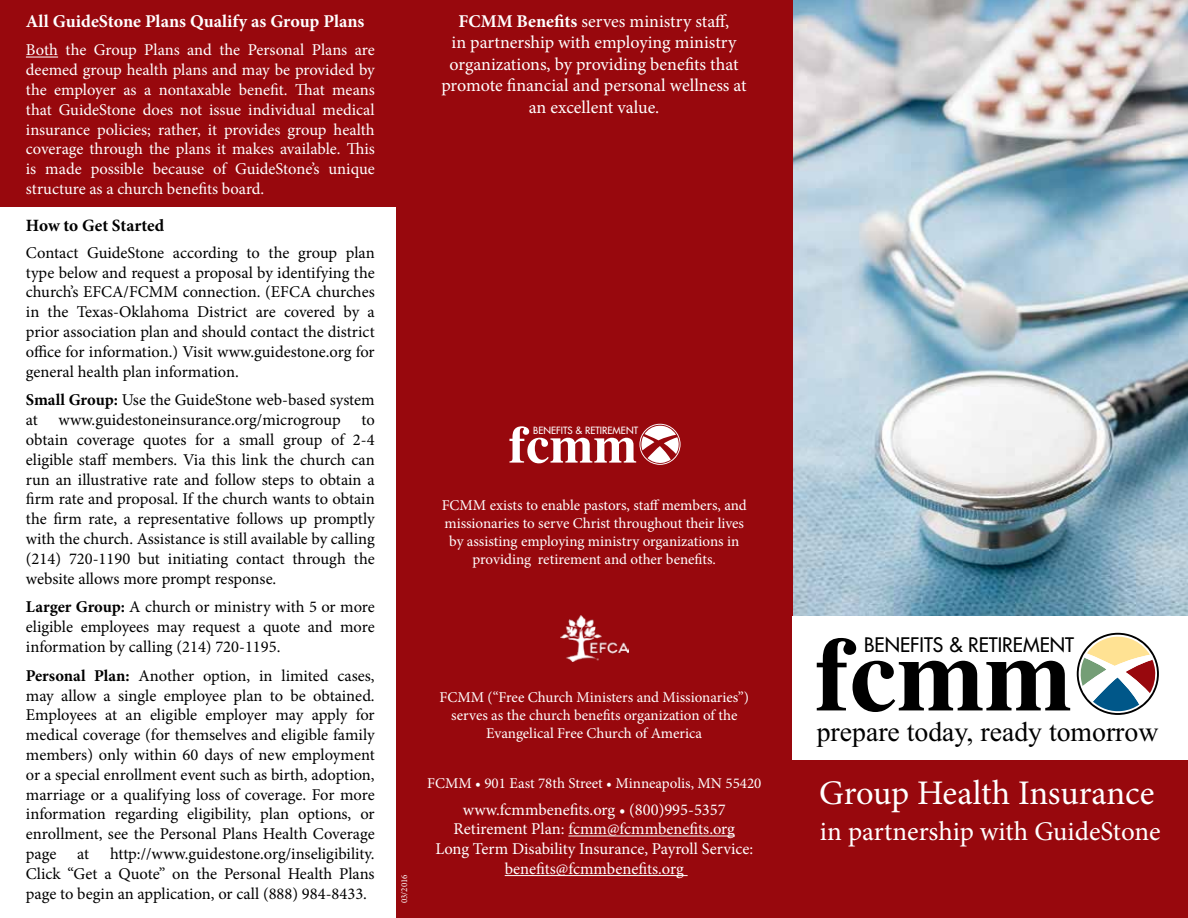
<style>
.page{position:relative;width:1188px;height:918px;background:#fff}
.page>*{position:absolute;margin:0;border:0;box-sizing:border-box;transform-origin:0 0}
.t1{font:34.5px "Minion Pro";letter-spacing:-.01em;color:#fff}
.t2{font:27.75px "Times New Roman";color:#000}
.t3{font:27px "Minion Pro";color:#fff}
.t4{font:500 19.5px "Futura Std";color:#000}
.t5{font:18px/21.6px "Minion Pro";color:#fff;text-align:center}
.t6{font:700 18px "Minion Pro";color:#fff}
.t7{font:700 17.25px "Minion Pro";letter-spacing:-.005em;color:#000}
.t8{font:16.5px/19.8px "Minion Pro";color:#000;text-align:justify}
.t9{font:16.5px/19.8px "Minion Pro";color:#fff;text-align:justify}
.t10{font:15px/18px "Minion Pro";color:#fff;text-align:center}
.t11{font:500 9.75px "Futura Std";color:#fff}
.t12{font:9px "Minion Pro";color:#fff}
.s1{font-weight:700}
</style>
<div class="page">
<img style="left:792px;top:0;width:396px;height:616px">
<div style="left:775px;top:758px;width:413px;height:160px;background:#98080d"></div>
<div style="left:396px;top:0;width:396px;height:918px;background:#98080d"></div>
<svg style="left:509px;top:424px;width:172px;height:41px"></svg>
<img style="left:561px;top:616px;width:67px;height:46px">
<div style="left:0;top:0;width:396px;height:206px;background:#98080d"></div>
<div style="left:792px;top:616px;width:396px;height:143px;background:#fff"></div>
<svg style="left:817px;top:638px;width:253px;height:74px"></svg>
<svg style="left:1077px;top:633px;width:82px;height:82px"></svg>
<hr style="left:26px;top:57px;width:32px;height:1px;background:#fff">
<hr style="left:568px;top:836px;width:167px;height:1px;background:#fff">
<hr style="left:505px;top:875px;width:183px;height:1px;background:#fff">
<p class="t6" style="left:26px;top:8px;width:340px">All GuideStone Plans Qualify as Group Plans</p>
<p class="t9" style="left:26px;top:40px;width:350px">Both the Group Plans and the Personal Plans are deemed group health plans and may be provided by the employer as a nontaxable benefit. That means that GuideStone does not issue individual medical insurance policies; rather, it provides group health coverage through the plans it makes available. This is made possible because of GuideStone’s unique structure as a church benefits board.</p>
<p class="t7" style="left:26px;top:213px;width:140px">How to Get Started</p>
<p class="t8" style="left:26px;top:243px;width:350px">Contact GuideStone according to the group plan type below and request a proposal by identifying the church’s EFCA/FCMM connection. (EFCA churches in the Texas-Oklahoma District are covered by a prior association plan and should contact the district office for information.) Visit www.guidestone.org for general health plan information.</p>
<p class="t8" style="left:26px;top:390px;width:350px"><span class="s1">Small Group:</span> Use the GuideStone web-based system at</p>
<p class="t8" style="left:59px;top:410px;width:284px">www.guidestoneinsurance.org/microgroup</p>
<p class="t8" style="left:26px;top:410px;width:350px;text-indent:335px">to obtain coverage quotes for a small group of 2-4 eligible staff members. Via this link the church can run an illustrative rate and follow steps to obtain a firm rate and proposal. If the church wants to obtain the firm rate, a representative follows up promptly with the church. Assistance is still available by calling (214) 720-1190 but initiating contact through the website allows more prompt response.</p>
<p class="t8" style="left:26px;top:597px;width:350px"><span class="s1">Larger Group:</span> A church or ministry with 5 or more eligible employees may request a quote and more information by calling (214) 720-1195.</p>
<p class="t8" style="left:26px;top:666px;width:350px"><span class="s1">Personal Plan:</span> Another option, in limited cases, may allow a single employee plan to be obtained.<br>Employees at an eligible employer may apply for medical coverage (for themselves and eligible family members) only within 60 days of new employment or a special enrollment event such as birth, adoption, marriage or a qualifying loss of coverage. For more information regarding eligibility, plan options, or enrollment, see the Personal Plans Health Coverage page</p>
<p class="t8" style="left:26px;top:844px;width:350px;text-indent:84px">http://www.guidestone.org/inseligibility.<br>Click “Get a Quote” on the Personal Health Plans page to begin an application, or call (888) 984-8433.</p>
<p class="t8" style="left:77px;top:844px;width:13px">at</p>
<p class="t5" style="left:441px;top:10px;width:307px"><span class="s1">FCMM Benefits</span> serves ministry staff,<br>in partnership with employing ministry organizations, by providing benefits that promote financial and personal wellness at an excellent value.</p>
<p class="t11" style="left:533px;top:424px;width:106px">BENEFITS &amp; RETIREMENT</p>
<p class="t10" style="left:442px;top:497px;width:307px">FCMM exists to enable pastors, staff members, and missionaries to serve Christ throughout their lives by assisting employing ministry organizations in providing retirement and other benefits.</p>
<p class="t12" style="left:398px;top:903px;width:30px;rotate:-90deg">03/2016</p>
<p class="t10" style="left:440px;top:688px;width:311px">FCMM (“Free Church Ministers and Missionaries”) serves as the church benefits organization of the<br>Evangelical Free Church of America</p>
<p class="t10" style="left:427px;top:774px;width:336px">FCMM • 901 East 78th Street • Minneapolis, MN 55420</p>
<p class="t9" style="left:435px;top:799px;width:319px;text-align:center">www.fcmmbenefits.org • (800)995-5357<br>Retirement Plan: fcmm@fcmmbenefits.org Long Term Disability Insurance, Payroll Service: benefits@fcmmbenefits.org</p>
<p class="t4" style="left:864px;top:633px;width:211px">BENEFITS &amp; RETIREMENT</p>
<h2 class="t2" style="left:817px;top:713px;width:343px">prepare today, ready tomorrow</h2>
<h1 class="t1" style="left:819px;top:770px;width:337px">Group Health Insurance</h1>
<h3 class="t3" style="left:820px;top:814px;width:342px">in partnership with GuideStone</h3>
</div>
